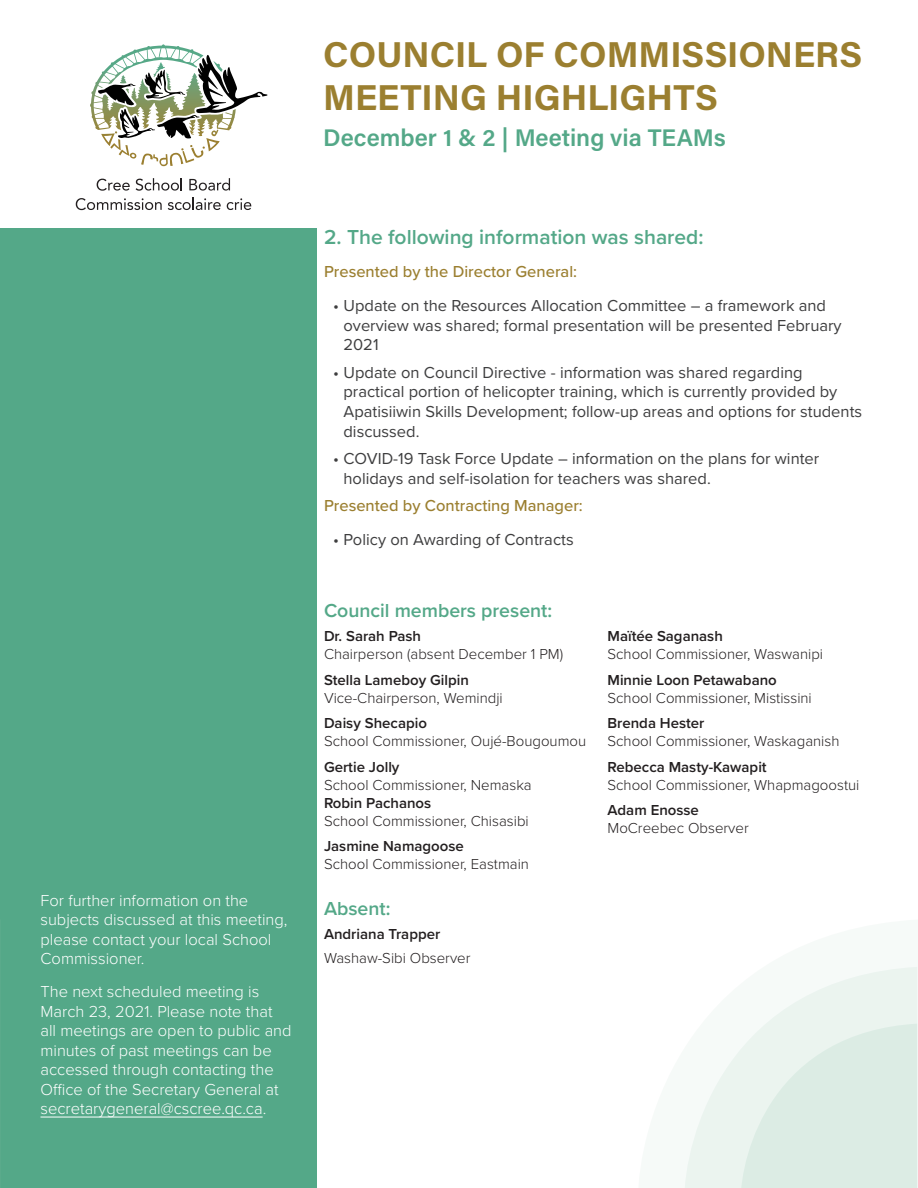
<style>
.page{position:relative;width:918px;height:1188px;background:#fff}
.page>*{position:absolute;margin:0;border:0;box-sizing:border-box;transform-origin:0 0}
.Head_Title{font:700 36px "Acumin Pro";color:#9b7f30}
.Date{font:600 24px "Acumin Pro";color:#54a888}
.Heading_1{font:600 21px "Proxima Nova";color:#54a888}
.Heading_2{font:600 19.5px "Proxima Nova";color:#54a888}
.t1{font:16.5px/19.8px "Proxima Nova";color:#3e3e3f}
.Body_Copy{font:300 16.5px/19.5px "Proxima Nova";color:#fff}
.body_header{font:500 16.5px "Proxima Nova";color:#9b7f30}
.Paragraph_Style_1{font:300 15px "Proxima Nova";color:#231f20}
.Number_List{font:600 15px "Proxima Nova";color:#231f20}
.Number_List-2{font:300 15px "Proxima Nova";color:#231f20}
.Heading_2-2{font:600 15px "Proxima Nova";color:#231f20}
</style>
<div class="page">
<svg style="left:90px;top:46px;width:177px;height:120px"></svg>
<svg style="left:97px;top:179px;width:33px;height:12px"></svg>
<svg style="left:136px;top:178px;width:46px;height:13px"></svg>
<svg style="left:189px;top:178px;width:41px;height:13px"></svg>
<svg style="left:76px;top:198px;width:86px;height:12px"></svg>
<svg style="left:168px;top:198px;width:53px;height:12px"></svg>
<svg style="left:227px;top:198px;width:24px;height:12px"></svg>
<div style="left:1px;top:228px;width:316px;height:960px;background:#54a888"></div>
<svg style="left:0;top:919px;width:1px;height:269px"></svg>
<svg style="left:684px;top:967px;width:233px;height:221px"></svg>
<svg style="left:741px;top:1024px;width:176px;height:164px;background:#dfede6"></svg>
<hr style="left:40px;top:1117px;width:223px;height:1px;background:#fff">
<p class="Body_Copy" style="left:40px;top:890px;width:249px">For further information on the subjects discussed at this meeting, please contact your local School<br>Commissioner.</p>
<p class="Body_Copy" style="left:40px;top:981px;width:253px">The next scheduled meeting is<br>March 23, 2021. Please note that all meetings are open to public and minutes of past meetings can be accessed through contacting the<br>Office of the Secretary General at secretarygeneral@cscree.qc.ca.</p>
<p class="Head_Title" style="left:323px;top:29px;width:541px">COUNCIL OF COMMISSIONERS</p>
<p class="Head_Title" style="left:323px;top:72px;width:396px">MEETING HIGHLIGHTS</p>
<p class="Date" style="left:323px;top:121px;width:404px">December 1 &amp; 2 | Meeting via TEAMs</p>
<p class="Heading_1" style="left:324px;top:221px;width:381px">2. The following information was shared:</p>
<p class="body_header" style="left:324px;top:260px;width:255px">Presented by the Director General:</p>
<p class="t1" style="left:344px;top:295px;width:500px;text-indent:-10px">• Update on the Resources Allocation Committee – a framework and overview was shared; formal presentation will be presented February<br>2021</p>
<p class="t1" style="left:344px;top:362px;width:520px;text-indent:-10px">• Update on Council Directive - information was shared regarding practical portion of helicopter training, which is currently provided by Apatisiiwin Skills Development; follow-up areas and options for students discussed.</p>
<p class="t1" style="left:344px;top:448px;width:477px;text-indent:-10px">• COVID-19 Task Force Update – information on the plans for winter holidays and self-isolation for teachers was shared.</p>
<p class="body_header" style="left:324px;top:494px;width:260px">Presented by Contracting Manager:</p>
<p class="t1" style="left:333px;top:529px;width:242px">• Policy on Awarding of Contracts</p>
<p class="Heading_2" style="left:324px;top:596px;width:230px">Council members present:</p>
<p class="Number_List" style="left:324px;top:625px;width:99px">Dr. Sarah Pash</p>
<p class="Paragraph_Style_1" style="left:324px;top:643px;width:241px">Chairperson (absent December 1 PM)</p>
<p class="Number_List" style="left:324px;top:669px;width:146px">Stella Lameboy Gilpin</p>
<p class="Paragraph_Style_1" style="left:324px;top:687px;width:180px">Vice-Chairperson, Wemindji</p>
<p class="Number_List" style="left:324px;top:712px;width:104px">Daisy Shecapio</p>
<p class="Paragraph_Style_1" style="left:324px;top:730px;width:264px">School Commissioner, Oujé-Bougoumou</p>
<p class="Number_List" style="left:324px;top:756px;width:77px">Gertie Jolly</p>
<p class="Number_List-2" style="left:324px;top:774px;width:209px">School Commissioner, Nemaska</p>
<p class="Number_List" style="left:324px;top:792px;width:109px">Robin Pachanos</p>
<p class="Paragraph_Style_1" style="left:324px;top:810px;width:206px">School Commissioner, Chisasibi</p>
<p class="Number_List" style="left:324px;top:835px;width:141px">Jasmine Namagoose</p>
<p class="Paragraph_Style_1" style="left:324px;top:853px;width:207px">School Commissioner, Eastmain</p>
<p class="Heading_2" style="left:324px;top:894px;width:68px">Absent:</p>
<p class="Heading_2-2" style="left:324px;top:923px;width:118px">Andriana Trapper</p>
<p class="Paragraph_Style_1" style="left:324px;top:947px;width:148px">Washaw-Sibi Observer</p>
<p class="Number_List" style="left:608px;top:625px;width:117px">Maïtée Saganash</p>
<p class="Paragraph_Style_1" style="left:608px;top:643px;width:217px">School Commissioner, Waswanipi</p>
<p class="Number_List" style="left:608px;top:669px;width:171px">Minnie Loon Petawabano</p>
<p class="Paragraph_Style_1" style="left:608px;top:687px;width:206px">School Commissioner, Mistissini</p>
<p class="Number_List" style="left:608px;top:712px;width:99px">Brenda Hester</p>
<p class="Paragraph_Style_1" style="left:608px;top:730px;width:233px">School Commissioner, Waskaganish</p>
<p class="Number_List" style="left:608px;top:756px;width:161px">Rebecca Masty-Kawapit</p>
<p class="Paragraph_Style_1" style="left:608px;top:774px;width:253px">School Commissioner, Whapmagoostui</p>
<p class="Number_List" style="left:608px;top:799px;width:93px">Adam Enosse</p>
<p class="Paragraph_Style_1" style="left:608px;top:817px;width:143px">MoCreebec Observer</p>
</div>
